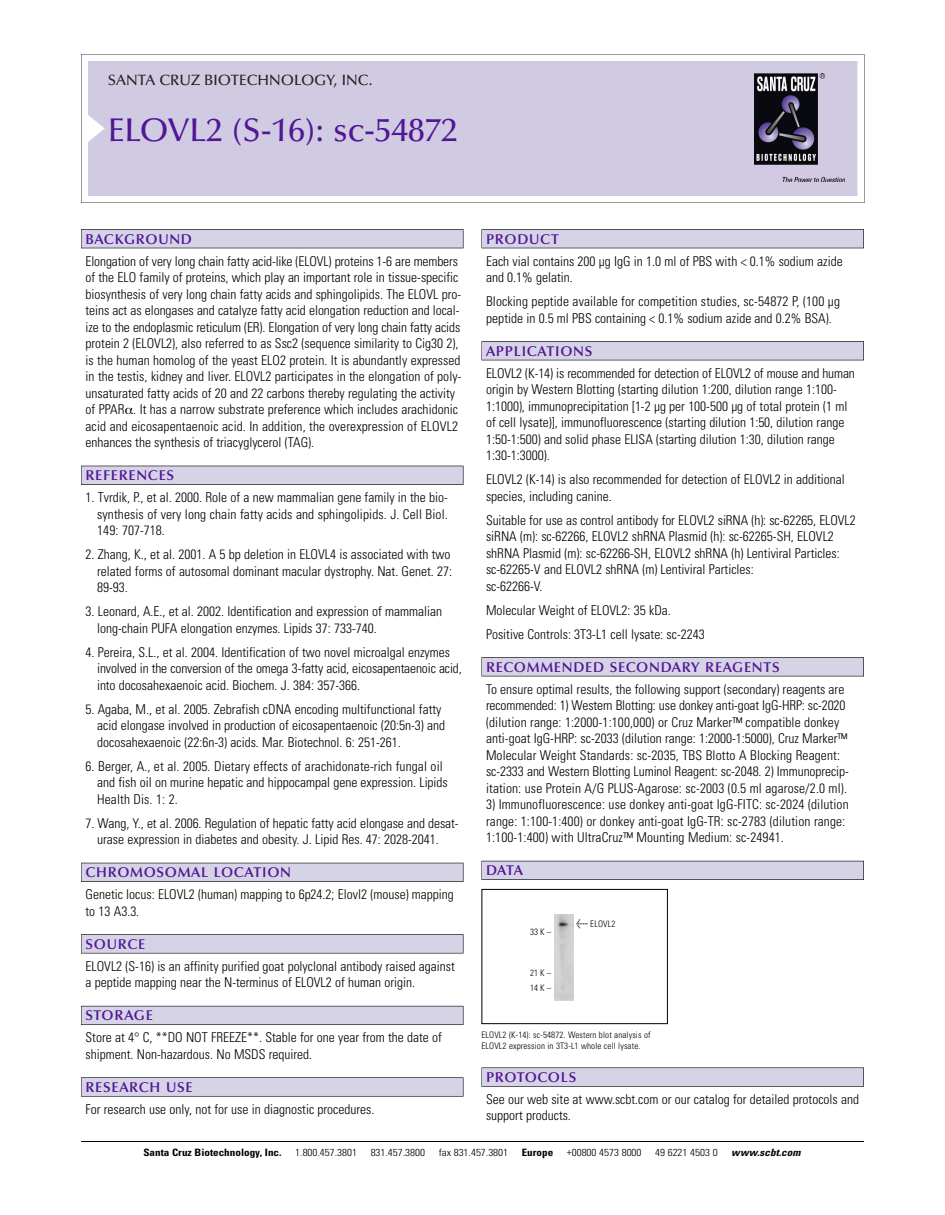
<style>
.page{position:relative;width:945px;height:1215px;background:#fff}
.page>*{position:absolute;margin:0;border:0;box-sizing:border-box;transform-origin:0 0}
.t1{font:500 33px "Optima";color:#511695}
.t2{font:500 15px "Optima";color:#231f20}
.t3{font:600 14.25px "Optima";letter-spacing:.05em;color:#511695}
.t4{font:300 condensed 13.5px/16.5px "Univers";color:#000}
.t5{font:300 condensed 10.2px "Univers";color:#000;scale:1.1 1}
.t6{font:700 condensed 10.2px "Univers";color:#000;scale:1.1 1}
.t7{font:italic 700 condensed 10.2px "Univers";letter-spacing:.005em;color:#000;scale:1.1 1}
.t8{font:300 condensed 9px/10.5px "Univers";letter-spacing:.015em;color:#000}
.s1{font-family:"Meta Plus";font-weight:400;font-stretch:normal;font-size:10.5px}
</style>
<div class="page">
<svg style="left:81px;top:54px;width:783px;height:149px"></svg>
<div style="left:88px;top:61px;width:769px;height:135px;background:#d1cae3"></div>
<img style="left:755px;top:74px;width:90px;height:108px">
<div style="left:81px;top:229px;width:382px;height:19px;background:#525156"></div>
<div style="left:81px;top:230px;width:382px;height:18px;background:#d7d3e7"></div>
<div style="left:81px;top:466px;width:382px;height:19px;background:#515055"></div>
<div style="left:81px;top:466px;width:382px;height:18px;background:#d7d3e7"></div>
<div style="left:81px;top:863px;width:382px;height:19px;background:#525158"></div>
<div style="left:81px;top:863px;width:382px;height:18px;background:#d7d3e7"></div>
<div style="left:81px;top:934px;width:382px;height:19px;background:#575759"></div>
<div style="left:81px;top:935px;width:382px;height:18px;background:#d7d3e7"></div>
<div style="left:81px;top:1006px;width:382px;height:19px;background:#5b5a62"></div>
<div style="left:81px;top:1006px;width:382px;height:18px;background:#d7d3e7"></div>
<div style="left:81px;top:1077px;width:382px;height:20px;background:#666667"></div>
<div style="left:81px;top:1078px;width:382px;height:18px;background:#d7d3e7"></div>
<div style="left:482px;top:229px;width:382px;height:19px;background:#525156"></div>
<div style="left:482px;top:230px;width:381px;height:18px;background:#d7d3e7"></div>
<div style="left:482px;top:341px;width:382px;height:19px;background:#525155"></div>
<div style="left:482px;top:342px;width:381px;height:18px;background:#d7d3e7"></div>
<div style="left:482px;top:657px;width:382px;height:19px;background:#545357"></div>
<div style="left:482px;top:658px;width:381px;height:18px;background:#d7d3e7"></div>
<div style="left:482px;top:861px;width:382px;height:19px;background:#54535a"></div>
<div style="left:482px;top:861px;width:381px;height:18px;background:#d7d3e7"></div>
<svg style="left:482px;top:1067px;width:382px;height:20px"></svg>
<div style="left:482px;top:1068px;width:381px;height:18px;background:#d7d3e7"></div>
<hr style="left:81px;top:1141px;width:783px;height:1px;background:#000">
<div style="left:482px;top:889px;width:186px;height:135px;border:1px solid #000"></div>
<img style="left:554px;top:915px;width:20px;height:85px">
<p class="t2" style="left:108px;top:74px;width:266px">SANTA CRUZ BIOTECHNOLOGY, INC.</p>
<h1 class="t1" style="left:108px;top:117px;width:351px">ELOVL2 (S-16): sc-54872</h1>
<p class="t3" style="left:86px;top:233px;width:108px">BACKGROUND</p>
<p class="t4" style="left:86px;top:254px;width:377px">Elongation of very long chain fatty acid-like (ELOVL) proteins 1-6 are members of the ELO family of proteins, which play an important role in tissue-specific biosynthesis of very long chain fatty acids and sphingolipids. The ELOVL pro&shy;teins act as elongases and catalyze fatty acid elongation reduction and local&shy;ize to the endoplasmic reticulum (ER). Elongation of very long chain fatty acids protein 2 (ELOVL2), also referred to as Ssc2 (sequence similarity to Cig30 2), is the human homolog of the yeast ELO2 protein. It is abundantly expressed in the testis, kidney and liver. ELOVL2 participates in the elongation of poly&shy;unsaturated fatty acids of 20 and 22 carbons thereby regulating the activity of PPAR . It has a narrow substrate preference which includes arachidonic acid and eicosapentaenoic acid. In addition, the overexpression of ELOVL2 enhances the synthesis of triacyglycerol (TAG).</p>
<p class="t3" style="left:86px;top:470px;width:90px">REFERENCES</p>
<p class="t4" style="left:97px;top:490px;width:352px;text-align:justify;text-indent:-12px">1. Tvrdik, P., et al. 2000. Role of a new mammalian gene family in the bio&shy;synthesis of very long chain fatty acids and sphingolipids. J. Cell Biol.<br>149: 707-718.</p>
<p class="t4" style="left:97px;top:547px;width:356px;text-indent:-12px">2. Zhang, K., et al. 2001. A 5 bp deletion in ELOVL4 is associated with two related forms of autosomal dominant macular dystrophy. Nat. Genet. 27:<br>89-93.</p>
<p class="t4" style="left:97px;top:604px;width:347px;text-indent:-12px">3. Leonard, A.E., et al. 2002. Identification and expression of mammalian long-chain PUFA elongation enzymes. Lipids 37: 733-740.</p>
<p class="t4" style="left:97px;top:645px;width:366px;text-indent:-12px">4. Pereira, S.L., et al. 2004. Identification of two novel microalgal enzymes involved in the conversion of the omega 3-fatty acid, eicosapentaenoic acid, into docosahexaenoic acid. Biochem. J. 384: 357-366.</p>
<p class="t4" style="left:97px;top:702px;width:349px;text-indent:-12px">5. Agaba, M., et al. 2005. Zebrafish cDNA encoding multifunctional fatty acid elongase involved in production of eicosapentaenoic (20:5n-3) and docosahexaenoic (22:6n-3) acids. Mar. Biotechnol. 6: 251-261.</p>
<p class="t4" style="left:97px;top:759px;width:352px;text-indent:-12px">6. Berger, A., et al. 2005. Dietary effects of arachidonate-rich fungal oil and fish oil on murine hepatic and hippocampal gene expression. Lipids<br>Health Dis. 1: 2.</p>
<p class="t4" style="left:86px;top:816px;width:375px;text-align:center">7. Wang, Y., et al. 2006. Regulation of hepatic fatty acid elongase and desat&shy;urase expression in diabetes and obesity. J. Lipid Res. 47: 2028-2041.</p>
<p class="t3" style="left:86px;top:867px;width:207px">CHROMOSOMAL LOCATION</p>
<p class="t4" style="left:86px;top:887px;width:370px">Genetic locus: ELOVL2 (human) mapping to 6p24.2; Elovl2 (mouse) mapping to 13 A3.3.</p>
<p class="t3" style="left:86px;top:938px;width:61px">SOURCE</p>
<p class="t4" style="left:86px;top:959px;width:371px">ELOVL2 (S-16) is an affinity purified goat polyclonal antibody raised against a peptide mapping near the N-terminus of ELOVL2 of human origin.</p>
<p class="t3" style="left:86px;top:1010px;width:69px">STORAGE</p>
<p class="t4" style="left:86px;top:1030px;width:358px">Store at 4° C, **DO NOT FREEZE**. Stable for one year from the date of shipment. Non-hazardous. No MSDS required.</p>
<p class="t3" style="left:86px;top:1081px;width:109px">RESEARCH USE</p>
<p class="t4" style="left:86px;top:1102px;width:290px">For research use only, not for use in diagnostic procedures.</p>
<p class="t3" style="left:486px;top:233px;width:74px">PRODUCT</p>
<p class="t4" style="left:486px;top:254px;width:358px">Each vial contains 200 µg IgG in 1.0 ml of PBS with &lt; 0.1% sodium azide and 0.1% gelatin.</p>
<p class="t4" style="left:486px;top:294px;width:356px">Blocking peptide available for competition studies, sc-54872 P, (100 µg peptide in 0.5 ml PBS containing &lt; 0.1% sodium azide and 0.2% BSA).</p>
<p class="t3" style="left:486px;top:345px;width:108px">APPLICATIONS</p>
<p class="t4" style="left:486px;top:366px;width:370px">ELOVL2 (K-14) is recommended for detection of ELOVL2 of mouse and human origin by Western Blotting (starting dilution 1:200, dilution range 1:100- 1:1000), immunoprecipitation [1-2 µg per 100-500 µg of total protein (1 ml of cell lysate)], immunofluorescence (starting dilution 1:50, dilution range 1:50-1:500) and solid phase ELISA (starting dilution 1:30, dilution range 1:30-1:3000).</p>
<p class="t4" style="left:486px;top:472px;width:360px">ELOVL2 (K-14) is also recommended for detection of ELOVL2 in additional species, including canine.</p>
<p class="t4" style="left:486px;top:513px;width:371px">Suitable for use as control antibody for ELOVL2 siRNA (h): sc-62265, ELOVL2 siRNA (m): sc-62266, ELOVL2 shRNA Plasmid (h): sc-62265-SH, ELOVL2 shRNA Plasmid (m): sc-62266-SH, ELOVL2 shRNA (h) Lentiviral Particles: sc-62265-V and ELOVL2 shRNA (m) Lentiviral Particles:<br>sc-62266-V.</p>
<p class="t4" style="left:486px;top:599px;width:220px;line-height:24px">Molecular Weight of ELOVL2: 35 kDa.<br>Positive Controls: 3T3-L1 cell lysate: sc-2243</p>
<p class="t3" style="left:486px;top:661px;width:295px">RECOMMENDED SECONDARY REAGENTS</p>
<p class="t4" style="left:486px;top:682px;width:364px">To ensure optimal results, the following support (secondary) reagents are recommended: 1) Western Blotting: use donkey anti-goat IgG-HRP: sc-2020 (dilution range: 1:2000-1:100,000) or Cruz Marker™ compatible donkey anti-goat IgG-HRP: sc-2033 (dilution range: 1:2000-1:5000), Cruz Marker™ Molecular Weight Standards: sc-2035, TBS Blotto A Blocking Reagent: sc-2333 and Western Blotting Luminol Reagent: sc-2048. 2) Immunoprecip&shy;itation: use Protein A/G PLUS-Agarose: sc-2003 (0.5 ml agarose/2.0 ml).</p>
<p class="t4" style="left:486px;top:797px;width:364px">3) Immunofluorescence: use donkey anti-goat IgG-FITC: sc-2024 (dilution range: 1:100-1:400) or donkey anti-goat IgG-TR: sc-2783 (dilution range:<br>1:100-1:400) with UltraCruz™ Mounting Medium: sc-24941.</p>
<p class="t3" style="left:486px;top:865px;width:39px">DATA</p>
<p class="t8" style="left:530px;top:927px;width:23px">33K–</p>
<p class="t8" style="left:530px;top:966px;width:23px;line-height:15px">21K–<br>14K–</p>
<p class="t8" style="left:576px;top:919px;width:41px"><span class="s1">&lt;</span> ELOVL2</p>
<p class="t8" style="left:481px;top:1030px;width:171px">ELOVL2 (K-14): sc-54872. Western blot analysis of<br>ELOVL2 expression in 3T3-L1 whole cell lysate.</p>
<p class="t3" style="left:486px;top:1071px;width:92px">PROTOCOLS</p>
<p class="t4" style="left:486px;top:1092px;width:375px">See our web site at www.scbt.com or our catalog for detailed protocols and support products.</p>
<p class="t6" style="left:143px;top:1148px;width:127px">Santa Cruz Biotechnology, Inc.</p>
<p class="t5" style="left:295px;top:1148px;width:58px">1.800.457.3801</p>
<p class="t5" style="left:371px;top:1148px;width:51px">831.457.3800</p>
<p class="t5" style="left:439px;top:1148px;width:65px">fax 831.457.3801</p>
<p class="t6" style="left:522px;top:1148px;width:30px">Europe</p>
<p class="t5" style="left:567px;top:1148px;width:69px">+00800 4573 8000</p>
<p class="t5" style="left:655px;top:1148px;width:58px">49 6221 4503 0</p>
<p class="t7" style="left:731px;top:1148px;width:64px">www.scbt.com</p>
</div>
